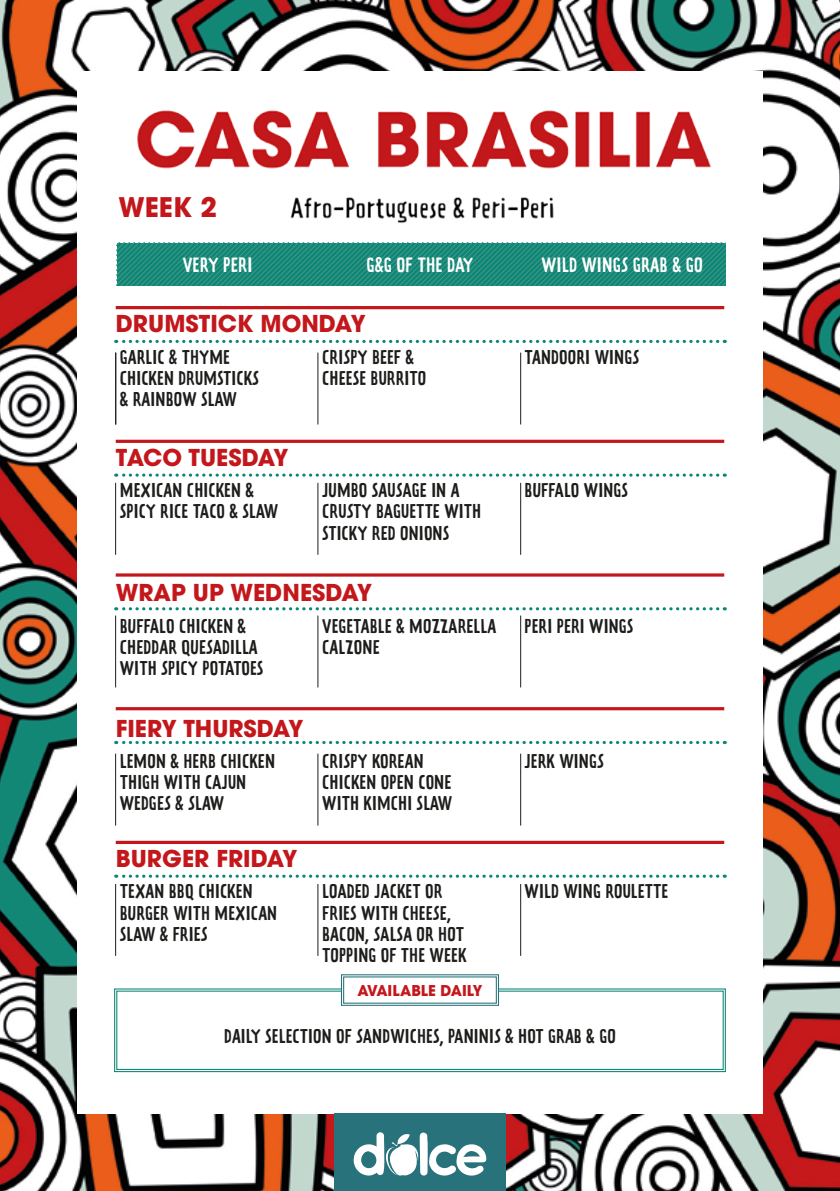
<style>
.page{position:relative;width:840px;height:1191px;background:#fff}
.page>*{position:absolute;margin:0;border:0;box-sizing:border-box;transform-origin:0 0}
.t1{font:700 26.8px "ITC Avant Garde Pro";color:#c3171b}
.t2{font:700 23px "ITC Avant Garde Pro";color:#c3171b}
.t3{font:18.4px "Prater Sans Pro";letter-spacing:.01em;color:#fff}
.t4{font:17.6px/21.2px "Prater Sans Pro";letter-spacing:.01em;color:#1d1d1b}
.t5{font:700 14.8px "ITC Avant Garde Pro";color:#c3171b}
</style>
<div class="page">
<img style="left:0;top:0;width:839px;height:1191px">
<div style="left:77px;top:71px;width:685px;height:1042px;background:#fff"></div>
<img style="left:137px;top:110px;width:574px;height:113px">
<div style="left:334px;top:1113px;width:171px;height:78px;background:#28727c"></div>
<svg style="left:117px;top:243px;width:608px;height:42px;background:#1c8a7a"></svg>
<svg style="left:353px;top:1132px;width:133px;height:44px"></svg>
<svg style="left:116px;top:840px;width:607px;height:4px;background:#ce4548"></svg>
<svg style="left:116px;top:874px;width:601px;height:3px"></svg>
<hr style="left:116px;top:707px;width:607px;height:3px;background:#c3171b">
<svg style="left:116px;top:741px;width:601px;height:3px"></svg>
<hr style="left:116px;top:573px;width:607px;height:3px;background:#c3171b">
<svg style="left:116px;top:607px;width:601px;height:3px"></svg>
<hr style="left:116px;top:306px;width:607px;height:3px;background:#c3171b">
<svg style="left:116px;top:340px;width:601px;height:3px"></svg>
<hr style="left:116px;top:440px;width:607px;height:3px;background:#c3171b">
<svg style="left:116px;top:473px;width:601px;height:4px"></svg>
<svg style="left:114px;top:988px;width:612px;height:84px"></svg>
<svg style="left:340px;top:974px;width:159px;height:32px"></svg>
<hr style="left:115px;top:352px;width:1px;height:72px;background:#1d1d1b">
<hr style="left:115px;top:483px;width:1px;height:72px;background:#1d1d1b">
<hr style="left:115px;top:615px;width:1px;height:72px;background:#1d1d1b">
<hr style="left:115px;top:753px;width:1px;height:72px;background:#1d1d1b">
<hr style="left:115px;top:884px;width:1px;height:72px;background:#1d1d1b">
<hr style="left:317px;top:352px;width:1px;height:72px;background:#1d1d1b">
<hr style="left:317px;top:483px;width:1px;height:72px;background:#1d1d1b">
<hr style="left:317px;top:615px;width:1px;height:72px;background:#1d1d1b">
<hr style="left:317px;top:753px;width:1px;height:72px;background:#1d1d1b">
<hr style="left:317px;top:884px;width:1px;height:72px;background:#1d1d1b">
<hr style="left:520px;top:352px;width:1px;height:72px;background:#1d1d1b">
<hr style="left:520px;top:483px;width:1px;height:72px;background:#1d1d1b">
<hr style="left:520px;top:615px;width:1px;height:72px;background:#1d1d1b">
<hr style="left:520px;top:753px;width:1px;height:72px;background:#1d1d1b">
<hr style="left:520px;top:884px;width:1px;height:72px;background:#1d1d1b">
<h1 class="t1" style="left:118px;top:190px;width:100px">WEEK 2</h1>
<p class="t3" style="left:183px;top:253px;width:71px">VERY PERI</p>
<p class="t3" style="left:366px;top:253px;width:108px">G&amp;G OF THE DAY</p>
<p class="t3" style="left:541px;top:253px;width:163px">WILD WINGS GRAB &amp; GO</p>
<h2 class="t2" style="left:116px;top:308px;width:251px">DRUMSTICK MONDAY</h2>
<p class="t4" style="left:120px;top:346px;width:141px">GARLIC &amp; THYME<br>CHICKEN DRUMSTICKS &amp; RAINBOW SLAW</p>
<p class="t4" style="left:322px;top:346px;width:105px">CRISPY BEEF &amp;<br>CHEESE BURRITO</p>
<p class="t4" style="left:524px;top:346px;width:116px">TANDOORI WINGS</p>
<h2 class="t2" style="left:116px;top:442px;width:174px">TACO TUESDAY</h2>
<p class="t4" style="left:120px;top:480px;width:160px">MEXICAN CHICKEN &amp;<br>SPICY RICE TACO &amp; SLAW</p>
<p class="t4" style="left:322px;top:480px;width:160px">JUMBO SAUSAGE IN A<br>CRUSTY BAGUETTE WITH<br>STICKY RED ONIONS</p>
<p class="t4" style="left:524px;top:480px;width:105px">BUFFALO WINGS</p>
<h2 class="t2" style="left:116px;top:577px;width:258px">WRAP UP WEDNESDAY</h2>
<p class="t4" style="left:120px;top:615px;width:145px">BUFFALO CHICKEN &amp;<br>CHEDDAR QUESADILLA<br>WITH SPICY POTATOES</p>
<p class="t4" style="left:322px;top:615px;width:175px">VEGETABLE &amp; MOZZARELLA<br>CALZONE</p>
<p class="t4" style="left:524px;top:615px;width:110px">PERI PERI WINGS</p>
<h2 class="t2" style="left:116px;top:713px;width:189px">FIERY THURSDAY</h2>
<p class="t4" style="left:120px;top:750px;width:157px">LEMON &amp; HERB CHICKEN<br>THIGH WITH CAJUN<br>WEDGES &amp; SLAW</p>
<p class="t4" style="left:322px;top:750px;width:131px">CRISPY KOREAN<br>CHICKEN OPEN CONE<br>WITH KIMCHI SLAW</p>
<p class="t4" style="left:524px;top:750px;width:81px">JERK WINGS</p>
<h2 class="t2" style="left:116px;top:843px;width:183px">BURGER FRIDAY</h2>
<p class="t4" style="left:120px;top:881px;width:159px">TEXAN BBQ CHICKEN<br>BURGER WITH MEXICAN<br>SLAW &amp; FRIES</p>
<p class="t4" style="left:322px;top:881px;width:146px">LOADED JACKET OR<br>FRIES WITH CHEESE,<br>BACON, SALSA OR HOT<br>TOPPING OF THE WEEK</p>
<p class="t4" style="left:524px;top:881px;width:145px">WILD WING ROULETTE</p>
<p class="t5" style="left:357px;top:980px;width:126px">AVAILABLE DAILY</p>
<p class="t4" style="left:224px;top:1025px;width:393px">DAILY SELECTION OF SANDWICHES, PANINIS &amp; HOT GRAB &amp; GO</p>
</div>
